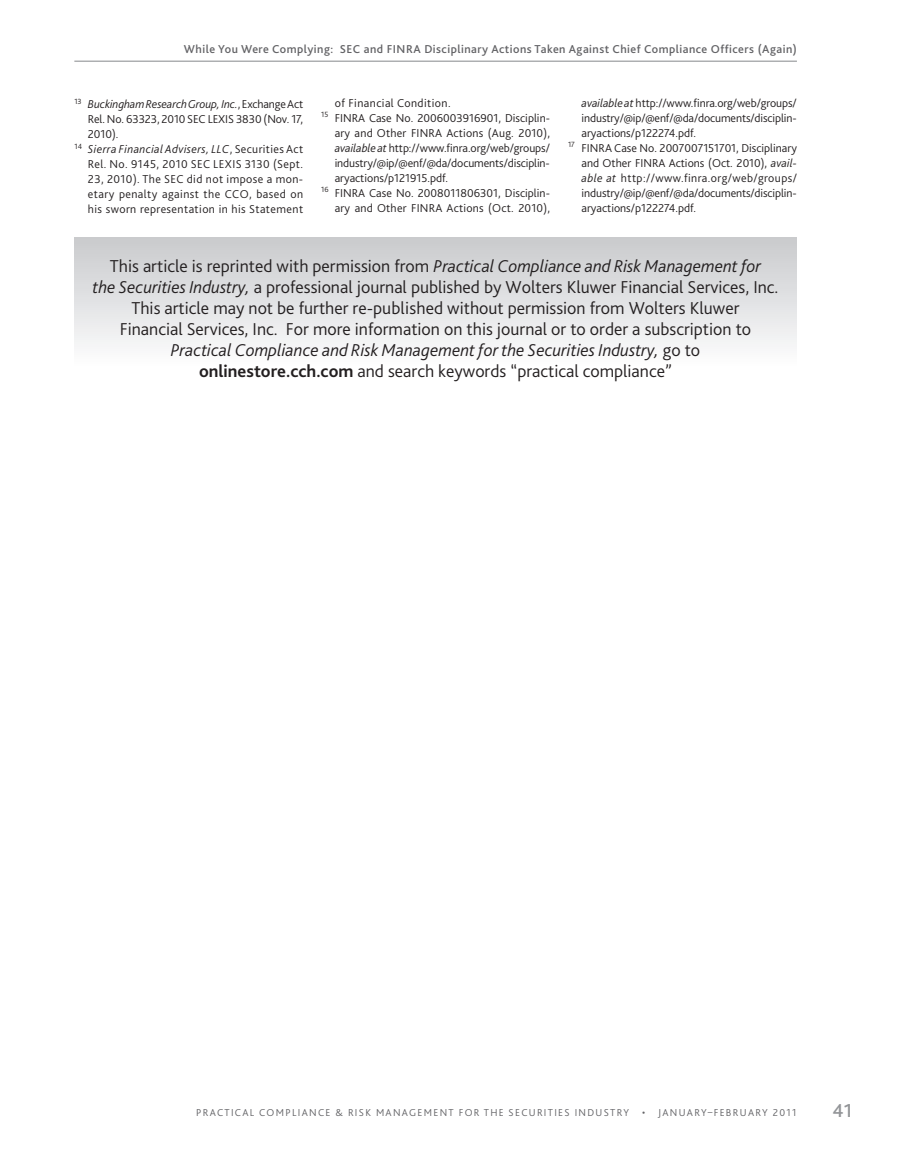
<style>
.page{position:relative;width:905px;height:1175px;background:#fff}
.page>*{position:absolute;margin:0;border:0;box-sizing:border-box;transform-origin:0 0}
.t1{font:500 19.5px "Bliss 2";color:#939598}
.t2{font:300 18px/21px "Bliss 2";color:#231f20;text-align:center}
.t3{font:300 12px/15px "Bliss 2";color:#231f20}
.t4{font:300 12px/15px "Bliss 2";letter-spacing:.035em;color:#231f20}
.t5{font:500 12px "Bliss 2";letter-spacing:.04em;color:#636366}
.t6{font:italic 300 12px "Bliss 2";letter-spacing:.03em;color:#231f20}
.t7{font:italic 300 12px "Bliss 2";color:#231f20}
.t8{font:300 10.5px "Bliss 2";letter-spacing:.125em;color:#636366}
.s1{font-style:normal}
.s2{font-style:italic}
.s3{font-weight:700}
</style>
<div class="page">
<hr style="left:74px;top:61px;width:723px;height:1px;background:#939598">
<div style="left:74px;top:237px;width:722px;height:164px;background:linear-gradient(to bottom,#caccce,#fff)"></div>
<p class="t5" style="left:184px;top:42px;width:614px">While You Were Complying: SEC and FINRA Disciplinary Actions Taken Against Chief Compliance Officers (Again)</p>
<p class="t7" style="left:74px;top:97px;width:230px"><sup>13</sup> Buckingham Research Group, Inc.<span class="s1">, Exchange Act</span></p>
<p class="t3" style="left:88px;top:111px;width:217px">Rel. No. 63323, 2010 SEC LEXIS 3830 (Nov. 17,</p>
<p class="t3" style="left:88px;top:126px;width:32px">2010).</p>
<p class="t6" style="left:74px;top:142px;width:230px"><sup>14</sup> Sierra Financial Advisers, LLC<span class="s1">, Securities Act</span></p>
<p class="t4" style="left:88px;top:156px;width:110px">Rel. No. 9145, 2010 SEC</p>
<p class="t4" style="left:213px;top:156px;width:91px">LEXIS 3130 (Sept.</p>
<p class="t3" style="left:88px;top:171px;width:84px">23, 2010). The SEC</p>
<p class="t4" style="left:88px;top:171px;width:217px;text-indent:99px">did not impose a mon&shy;etary penalty against the CCO</p>
<p class="t4" style="left:88px;top:186px;width:217px;text-align:right">, based on<br>his sworn representation in his Statement</p>
<p class="t3" style="left:321px;top:95px;width:131px;text-indent:14px">of Financial Condition.<br><sup>15</sup> FINRA</p>
<p class="t3" style="left:335px;top:110px;width:217px;text-indent:34px">Case No. 2006003916901, Disciplin&shy;ary and Other FINRA</p>
<p class="t3" style="left:446px;top:125px;width:105px">Actions (Aug. 2010),</p>
<p class="t3" style="left:335px;top:140px;width:217px"><span class="s2">available at</span> http://www.finra.org/web/groups/</p>
<p class="t3" style="left:335px;top:155px;width:216px">industry/@ip/@enf/@da/documents/disciplin-</p>
<p class="t3" style="left:335px;top:170px;width:115px">aryactions/p121915.pdf.</p>
<p class="t3" style="left:321px;top:185px;width:21px"><sup>16</sup> FINRA</p>
<p class="t3" style="left:335px;top:185px;width:217px;text-indent:34px">Case No. 2008011806301, Disciplin&shy;ary and Other FINRA</p>
<p class="t3" style="left:446px;top:200px;width:105px">Actions (Oct. 2010),</p>
<p class="t3" style="left:581px;top:95px;width:217px"><span class="s2">available at</span> http://www.finra.org/web/groups/</p>
<p class="t3" style="left:581px;top:110px;width:216px">industry/@ip/@enf/@da/documents/disciplin-</p>
<p class="t3" style="left:581px;top:125px;width:116px">aryactions/p122274.pdf.</p>
<p class="t3" style="left:568px;top:140px;width:21px"><sup>17</sup> FINRA</p>
<p class="t3" style="left:581px;top:140px;width:217px;text-indent:33px">Case N o. 2007007151701, Disciplinary and Other FINRA</p>
<p class="t3" style="left:581px;top:155px;width:217px;text-align:justify;text-indent:87px">Actions (Oct. 2010), <span class="s2">avail&shy;able at</span> http://www.finra.org/web/groups/ industry/@ip/@enf/@da/documents/disciplin&shy;aryactions/p122274.pdf.</p>
<p class="t2" style="left:92px;top:255px;width:687px">This article is reprinted with permission from <span class="s2">Practical Compliance and Risk Management for<br>the Securities Industry,</span> a professional journal published by Wolters Kluwer Financial Services, I nc.<br>This article may not be further re-published without permission from Wolters Kluwer<br>Financial Services, I nc. For more information on this journal or to order a subscription to <span class="s2">Practical Compliance and Risk Management for the Securities Industry,</span> go to <span class="s3">onlinestore.cch.com</span> and search keywords “practical compliance”</p>
<p class="t8" style="left:196px;top:1106px;width:434px">Practical Compliance &amp; Risk Management for the Securities I ndustry</p>
<p class="t8" style="left:642px;top:1106px;width:156px">• january–february 2011</p>
<h1 class="t1" style="left:832px;top:1098px;width:21px">41</h1>
</div>
